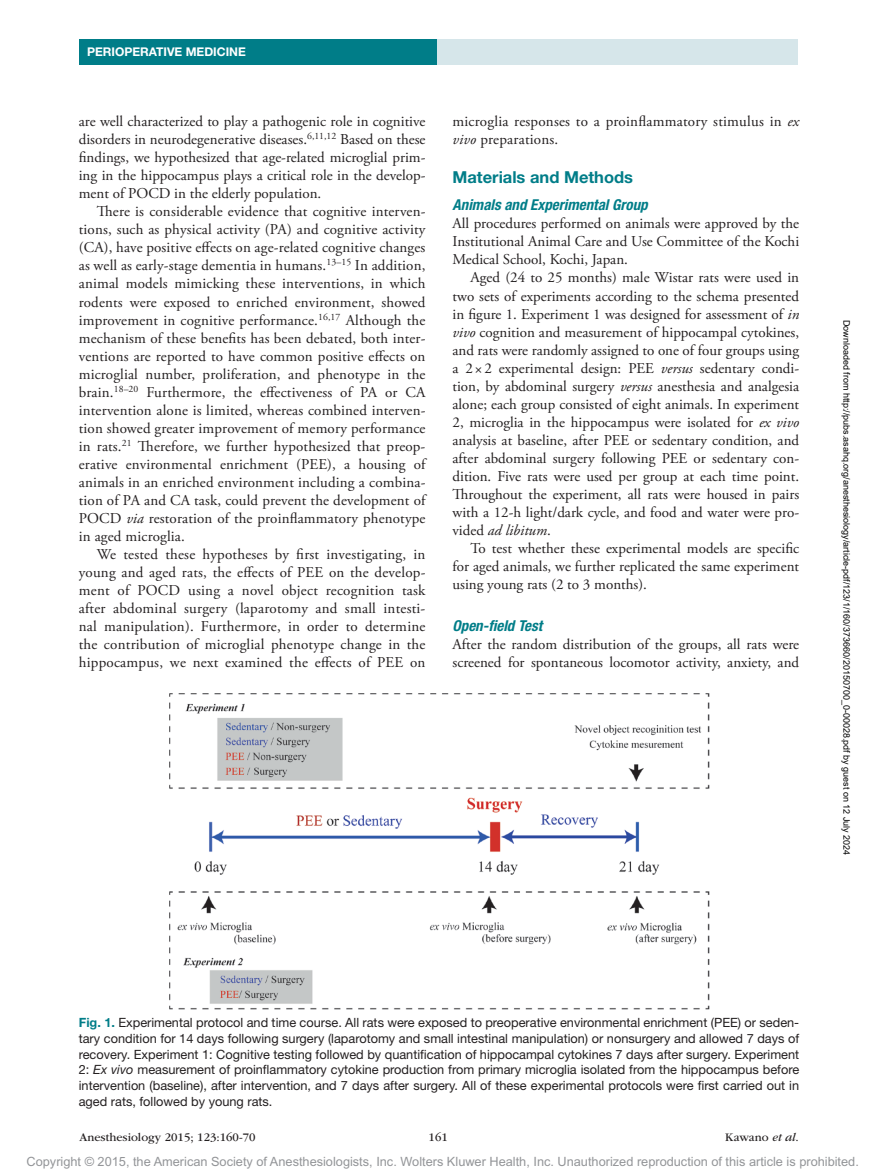
<style>
.page{position:relative;width:878px;height:1175px;background:#fff}
.page>*{position:absolute;margin:0;border:0;box-sizing:border-box;transform-origin:0 0}
.t1{font:700 16.5px "Helvetica Neue LT Std";color:#007d88}
.t2{font:15px/18px "Adobe Garamond Pro";color:#231f20;text-align:justify}
.t3{font:italic 700 condensed 15px "Helvetica Neue LT Std";color:#007d88}
.t4{font:12.75px/15.8px "Helvetica Neue LT Std";color:#231f20;text-align:justify}
.t5{font:12.75px "Arial MT Std";color:#939598}
.t6{font:12px "ITC Garamond Std";color:#231f20}
.t7{font:700 12px "Helvetica Neue LT Std";color:#fff}
.t8{font:9px "Arial";color:#000}
.s1{font-style:italic}
.s2{font-weight:700;color:#007d88}
</style>
<div class="page">
<div style="left:432px;top:39px;width:365px;height:26px;background:#d6e6ea"></div>
<div style="left:79px;top:39px;width:357px;height:25px;background:#007d88"></div>
<img style="left:169px;top:693px;width:540px;height:316px">
<p class="t7" style="left:87px;top:44px;width:160px">PERIOPERATIVE MEDICINE</p>
<p class="t2" style="left:79px;top:113px;width:348px">are well characterized to play a pathogenic role in cognitive disorders in neurodegenerative diseases.<sup>6,11,12</sup> Based on these findings, we hypothesized that age-related microglial prim&shy;ing in the hippocampus plays a critical role in the develop&shy;ment of POCD in the elderly population.</p>
<p class="t2" style="left:79px;top:203px;width:348px;text-indent:18px">There is considerable evidence that cognitive interven&shy;tions, such as physical activity (PA) and cognitive activity (CA), have positive effects on age-related cognitive changes as well as early-stage dementia in humans.<sup>13–15</sup> In addition, animal models mimicking these interventions, in which rodents were exposed to enriched environment, showed improvement in cognitive performance.<sup>16,17</sup> Although the mechanism of these benefits has been debated, both inter&shy;ventions are reported to have common positive effects on microglial number, proliferation, and phenotype in the brain.<sup>18–20</sup> Furthermore, the effectiveness of PA or CA intervention alone is limited, whereas combined interven&shy;tion showed greater improvement of memory performance in rats.<sup>21</sup> Therefore, we further hypothesized that preop&shy;erative environmental enrichment (PEE), a housing of animals in an enriched environment including a combina&shy;tion of PA and CA task, could prevent the development of POCD <span class="s1">via</span> restoration of the proinflammatory phenotype in aged microglia.</p>
<p class="t2" style="left:79px;top:545px;width:348px;text-indent:18px">We tested these hypotheses by first investigating, in young and aged rats, the effects of PEE on the develop&shy;ment of POCD using a novel object recognition task after abdominal surgery (laparotomy and small intesti&shy;nal manipulation). Furthermore, in order to determine the contribution of microglial phenotype change in the hippocampus, we next examined the effects of PEE on</p>
<p class="t2" style="left:452px;top:113px;width:348px">microglia responses to a proinflammatory stimulus in <span class="s1">ex vivo</span> preparations.</p>
<p class="t1" style="left:452px;top:167px;width:182px">Materials and Methods</p>
<p class="t3" style="left:452px;top:196px;width:197px">Animals and Experimental Group</p>
<p class="t2" style="left:452px;top:215px;width:348px">All procedures performed on animals were approved by the Institutional Animal Care and Use Committee of the Kochi Medical School, Kochi, Japan.</p>
<p class="t2" style="left:452px;top:269px;width:348px;text-indent:18px">Aged (24 to 25 months) male Wistar rats were used in two sets of experiments according to the schema presented in figure 1. Experiment 1 was designed for assessment of <span class="s1">in vivo</span> cognition and measurement of hippocampal cytokines, and rats were randomly assigned to one of four groups using a 2 ×2 experimental design: PEE <span class="s1">versus</span> sedentary condi&shy;tion, by abdominal surgery <span class="s1">versus</span> anesthesia and analgesia alone; each group consisted of eight animals. In experiment 2, microglia in the hippocampus were isolated for <span class="s1">ex vivo </span>analysis at baseline, after PEE or sedentary condition, and after abdominal surgery following PEE or sedentary con&shy;dition. Five rats were used per group at each time point.<br>Throughout the experiment, all rats were housed in pairs with a 12-h light/dark cycle, and food and water were pro&shy;vided <span class="s1">ad libitum</span>.</p>
<p class="t2" style="left:452px;top:539px;width:348px;text-indent:18px">To test whether these experimental models are specific for aged animals, we further replicated the same experiment using young rats (2 to 3 months).</p>
<p class="t3" style="left:452px;top:616px;width:91px">Open-field Test</p>
<p class="t2" style="left:452px;top:635px;width:348px">After the random distribution of the groups, all rats were screened for spontaneous locomotor activity, anxiety, and</p>
<p class="t8" style="left:850px;top:320px;width:537px;rotate:90deg">Downloaded from http://pubs.asahq.org/anesthesiology/article-pdf/123/1/160/373660/20150700_0-00028.pdf by guest on 12 July 2024</p>
<p class="t4" style="left:79px;top:1014px;width:722px"><span class="s2">Fig. 1.</span> Experimental protocol and time course. All rats were exposed to preoperative environmental enrichment (PEE) or seden&shy;tary condition for 14 days following surgery (laparotomy and small intestinal manipulation) or nonsurgery and allowed 7 days of recovery. Experiment 1: Cognitive testing followed by quantification of hippocampal cytokines 7 days after surgery. Experiment 2: <span class="s1">Ex vivo</span> measurement of proinflammatory cytokine production from primary microglia isolated from the hippocampus before intervention (baseline), after intervention, and 7 days after surgery. All of these experimental protocols were first carried out in aged rats, followed by young rats.</p>
<p class="t6" style="left:80px;top:1130px;width:177px">Anesthesiology 2015; 123:160-70</p>
<p class="t6" style="left:428px;top:1130px;width:21px">161</p>
<p class="t6" style="left:725px;top:1130px;width:75px">Kawano <span class="s1">et al</span>.</p>
<p class="t5" style="left:27px;top:1154px;width:833px">Copyright © 2015, the American Society of Anesthesiologists, Inc. Wolters Kluwer Health, Inc. Unauthorized reproduction of this article is prohibited.</p>
</div>
